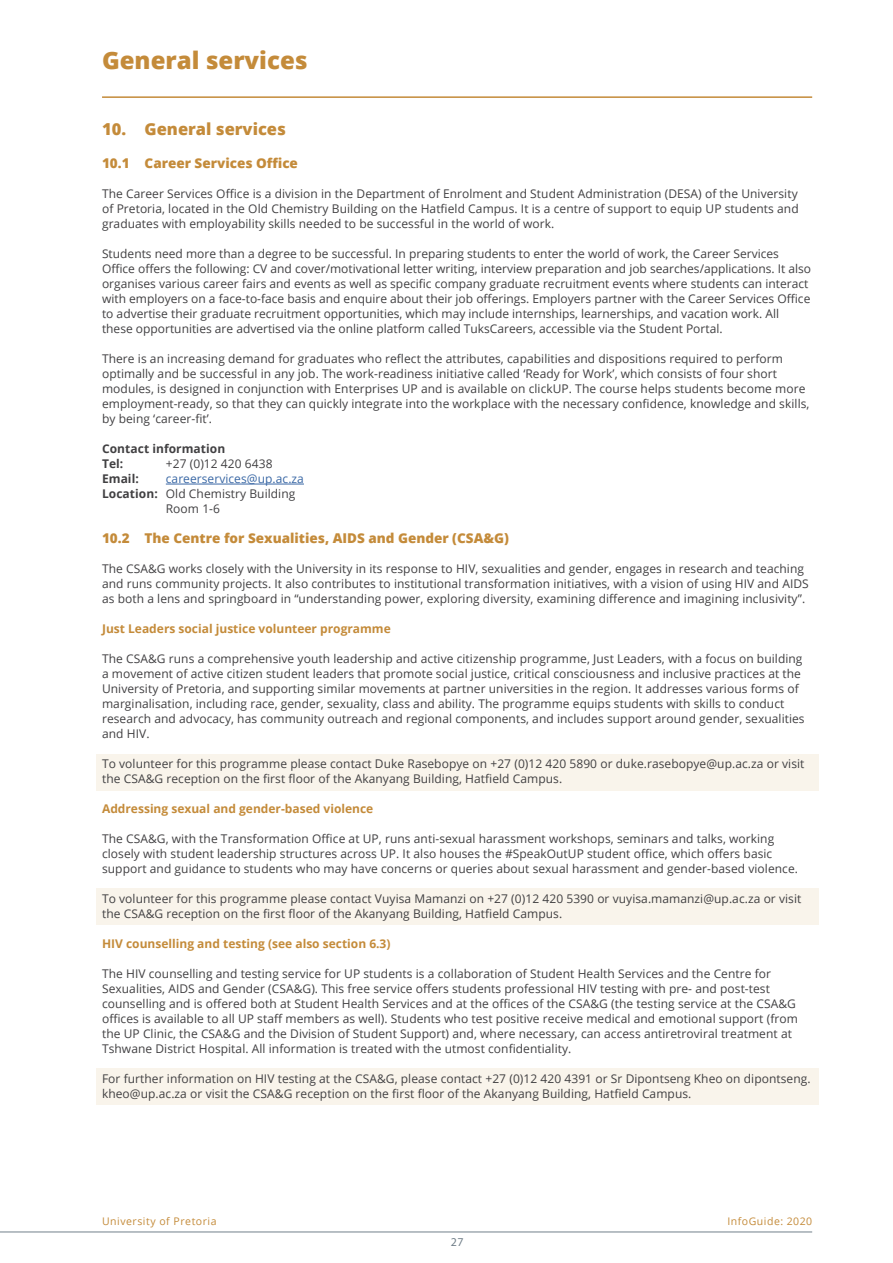
<style>
.page{position:relative;width:893px;height:1263px;background:#fff}
.page>*{position:absolute;margin:0;border:0;box-sizing:border-box;transform-origin:0 0}
.t1{font:800 24px "Open Sans";color:#c48b3a}
.t2{font:800 16.5px "Open Sans";color:#c48b3a}
.t3{font:800 13.5px "Open Sans";color:#c48b3a}
.t4{font:12px/15px "Open Sans";letter-spacing:.005em;color:#414042}
.t5{font:700 12px "Open Sans";color:#c48b3a}
.t6{font:700 12px/15px "Open Sans";letter-spacing:.005em;color:#414042}
.t7{font:12px "Open Sans";letter-spacing:.005em;color:#3a68a5}
.t8{font:12px "Myriad Pro";color:#72808a}
.t9{font:10.5px "Open Sans";letter-spacing:.05em;color:#c48b3a}
.s1{font-weight:700}
</style>
<div class="page">
<hr style="left:0;top:1231px;width:812px;height:1px;background:#72808a">
<hr style="left:102px;top:96px;width:710px;height:2px;background:#c48b3a">
<div style="left:96px;top:754px;width:722px;height:36px;background:#f9f4eb"></div>
<div style="left:96px;top:888px;width:722px;height:36px;background:#f9f4eb"></div>
<div style="left:96px;top:1068px;width:722px;height:36px;background:#f9f4eb"></div>
<hr style="left:166px;top:484px;width:138px;height:1px;background:#3a68a5">
<h1 class="t1" style="left:102px;top:42px;width:207px">General services</h1>
<h2 class="t2" style="left:102px;top:117px;width:185px">10. General services</h2>
<p class="t3" style="left:102px;top:153px;width:197px">10.1 Career Services Office</p>
<p class="t4" style="left:102px;top:186px;width:698px;text-align:justify">The Career Services Office is a division in the Department of Enrolment and Student Administration (DESA) of the University of Pretoria, located in the Old Chemistry Building on the Hatfield Campus. It is a centre of support to equip UP students and graduates with employability skills needed to be successful in the world of work.</p>
<p class="t4" style="left:102px;top:246px;width:711px">Students need more than a degree to be successful. In preparing students to enter the world of work, the Career Services Office offers the following: CV and cover/motivational letter writing, interview preparation and job searches/applications. It also organises various career fairs and events as well as specific company graduate recruitment events where students can interact with employers on a face-to-face basis and enquire about their job offerings. Employers partner with the Career Services Office to advertise their graduate recruitment opportunities, which may include internships, learnerships, and vacation work. All these opportunities are advertised via the online platform called TuksCareers, accessible via the Student Portal.</p>
<p class="t4" style="left:102px;top:351px;width:709px">There is an increasing demand for graduates who reflect the attributes, capabilities and dispositions required to perform optimally and be successful in any job. The work-readiness initiative called ‘Ready for Work’, which consists of four short modules, is designed in conjunction with Enterprises UP and is available on clickUP. The course helps students become more employment-ready, so that they can quickly integrate into the workplace with the necessary confidence, knowledge and skills, by being ‘career-fit’.</p>
<p class="t6" style="left:102px;top:441px;width:125px">Contact information<br>Tel:</p>
<p class="t4" style="left:166px;top:456px;width:108px">+27 (0)12 420 6438</p>
<p class="t6" style="left:102px;top:471px;width:38px">Email:</p>
<p class="t7" style="left:166px;top:470px;width:140px">careerservices@up.ac.za</p>
<p class="t4" style="left:102px;top:486px;width:195px"><span class="s1">Location:</span> Old Chemistry Building</p>
<p class="t4" style="left:166px;top:501px;width:56px">Room 1-6</p>
<p class="t3" style="left:102px;top:528px;width:409px">10.2 The Centre for Sexualities, AIDS and Gender (CSA&amp;G)</p>
<p class="t4" style="left:102px;top:561px;width:708px">The CSA&amp;G works closely with the University in its response to HIV, sexualities and gender, engages in research and teaching and runs community projects. It also contributes to institutional transformation initiatives, with a vision of using HIV and AIDS as both a lens and springboard in “understanding power, exploring diversity, examining difference and imagining inclusivity”.</p>
<p class="t5" style="left:102px;top:620px;width:290px">Just Leaders social justice volunteer programme</p>
<p class="t4" style="left:102px;top:651px;width:704px">The CSA&amp;G runs a comprehensive youth leadership and active citizenship programme, Just Leaders, with a focus on building a movement of active citizen student leaders that promote social justice, critical consciousness and inclusive practices at the University of Pretoria, and supporting similar movements at partner universities in the region. It addresses various forms of marginalisation, including race, gender, sexuality, class and ability. The programme equips students with skills to conduct research and advocacy, has community outreach and regional components, and includes support around gender, sexualities and HIV.</p>
<p class="t4" style="left:102px;top:756px;width:704px">To volunteer for this programme please contact Duke Rasebopye on +27 (0)12 420 5890 or duke.rasebopye@up.ac.za or visit the CSA&amp;G reception on the first floor of the Akanyang Building, Hatfield Campus.</p>
<p class="t5" style="left:102px;top:800px;width:273px">Addressing sexual and gender-based violence</p>
<p class="t4" style="left:102px;top:831px;width:697px">The CSA&amp;G, with the Transformation Office at UP, runs anti-sexual harassment workshops, seminars and talks, working closely with student leadership structures across UP. It also houses the #SpeakOutUP student office, which offers basic support and guidance to students who may have concerns or queries about sexual harassment and gender-based violence.</p>
<p class="t4" style="left:102px;top:891px;width:701px">To volunteer for this programme please contact Vuyisa Mamanzi on +27 (0)12 420 5390 or vuyisa.mamanzi@up.ac.za or visit the CSA&amp;G reception on the first floor of the Akanyang Building, Hatfield Campus.</p>
<p class="t5" style="left:102px;top:935px;width:290px">HIV counselling and testing (see also section 6.3)</p>
<p class="t4" style="left:102px;top:966px;width:697px">The HIV counselling and testing service for UP students is a collaboration of Student Health Services and the Centre for Sexualities, AIDS and Gender (CSA&amp;G). This free service offers students professional HIV testing with pre- and post-test counselling and is offered both at Student Health Services and at the offices of the CSA&amp;G (the testing service at the CSA&amp;G offices is available to all UP staff members as well). Students who test positive receive medical and emotional support (from the UP Clinic, the CSA&amp;G and the Division of Student Support) and, where necessary, can access antiretroviral treatment at Tshwane District Hospital. All information is treated with the utmost confidentiality.</p>
<p class="t4" style="left:102px;top:1071px;width:710px">For further information on HIV testing at the CSA&amp;G, please contact +27 (0)12 420 4391 or Sr Dipontseng Kheo on dipontseng. kheo@up.ac.za or visit the CSA&amp;G reception on the first floor of the Akanyang Building, Hatfield Campus.</p>
<p class="t9" style="left:102px;top:1214px;width:116px">University of Pretoria</p>
<p class="t9" style="left:727px;top:1214px;width:86px">InfoGuide: 2020</p>
<p class="t8" style="left:451px;top:1235px;width:14px">27</p>
</div>
